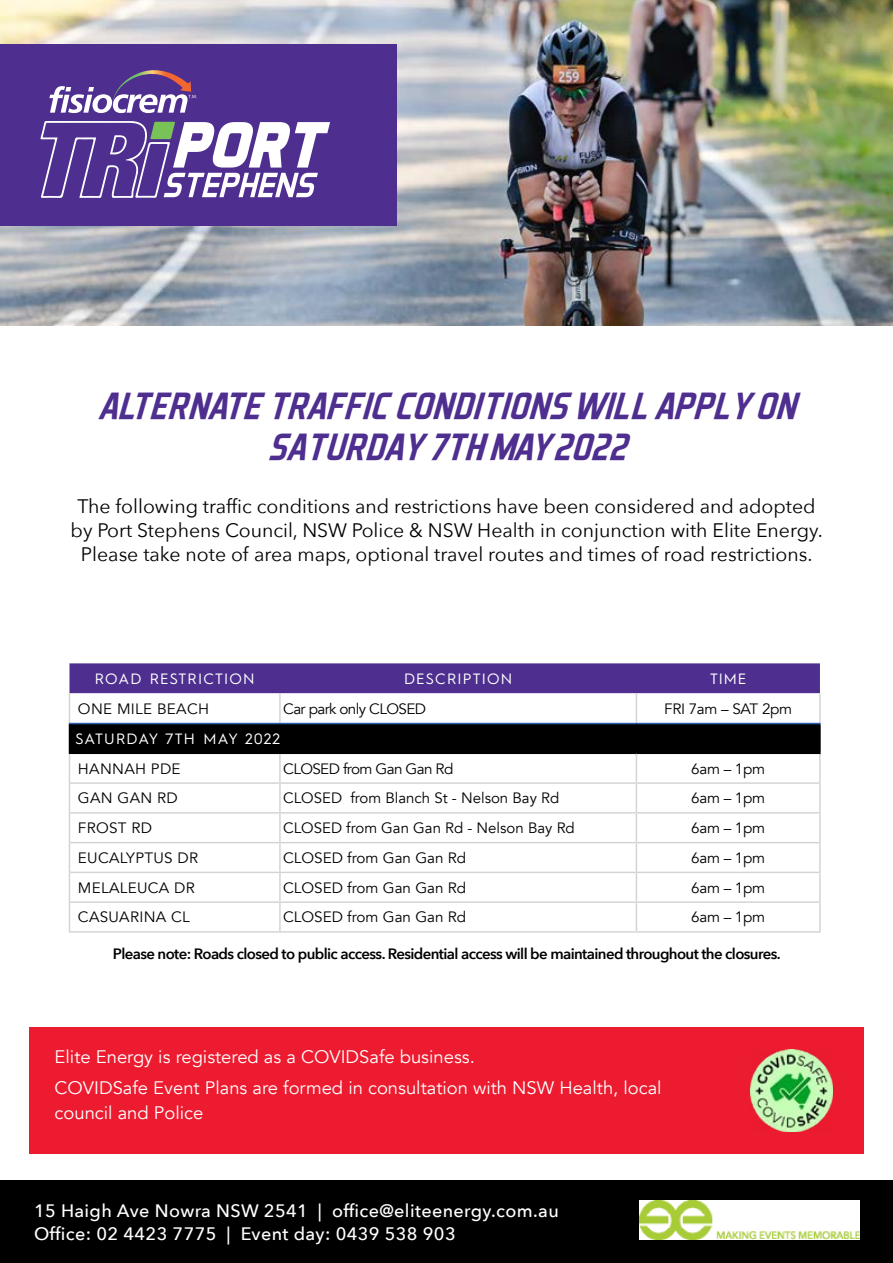
<style>
.page{position:relative;width:893px;height:1263px;background:#fff}
.page>*{position:absolute;margin:0;border:0;box-sizing:border-box;transform-origin:0 0}
.t1{font:italic 700 38.4px/41.5px "Aero Matics Display";letter-spacing:.04em;color:#4e2e8f;text-align:center;scale:.92 1}
.t2{font:19.5px/24px "Avenir Next";color:#000;text-align:center}
.t3{font:18.15px/24.9px "Avenir";color:#fff}
.t4{font:500 18px/22.4px "Avenir Next";letter-spacing:.02em;color:#fff}
.t5{font:15px "Avenir";color:#000}
.t6{font:600 15px "Avenir Next";letter-spacing:-.04em;color:#000}
.t7{font:15px "Avenir";letter-spacing:.02em;color:#000}
.t8{font:15px "Hurme Geometric Sans 1";letter-spacing:.08em;color:#fff}
.t9{font:15px "Avenir";letter-spacing:-.04em;color:#000}
.t10{font:15px "Avenir";letter-spacing:-.02em;color:#000}
</style>
<div class="page">
<img style="left:0;top:0;width:893px;height:325px">
<div style="left:0;top:45px;width:397px;height:181px;background:#4e2e8f"></div>
<div style="left:0;top:1180px;width:893px;height:83px;background:#000"></div>
<img style="left:640px;top:1201px;width:219px;height:38px">
<div style="left:69px;top:663px;width:751px;height:30px;background:#4e2e8f"></div>
<div style="left:69px;top:723px;width:751px;height:30px;background:#000"></div>
<hr style="left:70px;top:782px;width:210px;height:2px;background:#d1d3d4">
<hr style="left:280px;top:782px;width:356px;height:2px;background:#d1d3d4">
<hr style="left:636px;top:782px;width:183px;height:2px;background:#d1d3d4">
<hr style="left:70px;top:812px;width:210px;height:1px;background:#d1d3d4">
<hr style="left:280px;top:812px;width:356px;height:1px;background:#d1d3d4">
<hr style="left:636px;top:812px;width:183px;height:1px;background:#d1d3d4">
<hr style="left:70px;top:842px;width:210px;height:1px;background:#d1d3d4">
<hr style="left:280px;top:842px;width:356px;height:1px;background:#d1d3d4">
<hr style="left:636px;top:842px;width:183px;height:1px;background:#d1d3d4">
<hr style="left:70px;top:872px;width:210px;height:1px;background:#d1d3d4">
<hr style="left:280px;top:872px;width:356px;height:1px;background:#d1d3d4">
<hr style="left:636px;top:872px;width:183px;height:1px;background:#d1d3d4">
<hr style="left:70px;top:901px;width:210px;height:2px;background:#d1d3d4">
<hr style="left:280px;top:901px;width:356px;height:2px;background:#d1d3d4">
<hr style="left:636px;top:901px;width:183px;height:2px;background:#d1d3d4">
<hr style="left:69px;top:931px;width:211px;height:2px;background:#d1d3d4">
<hr style="left:280px;top:931px;width:356px;height:2px;background:#d1d3d4">
<hr style="left:636px;top:931px;width:185px;height:2px;background:#d1d3d4">
<hr style="left:69px;top:783px;width:1px;height:30px;background:#d1d3d4">
<hr style="left:279px;top:784px;width:2px;height:28px;background:#d1d3d4">
<hr style="left:819px;top:783px;width:2px;height:30px;background:#d1d3d4">
<hr style="left:69px;top:813px;width:1px;height:30px;background:#d1d3d4">
<hr style="left:279px;top:813px;width:2px;height:29px;background:#d1d3d4">
<hr style="left:819px;top:813px;width:2px;height:30px;background:#d1d3d4">
<svg style="left:69px;top:843px;width:1px;height:29px"></svg>
<hr style="left:279px;top:843px;width:2px;height:29px;background:#d1d3d4">
<hr style="left:819px;top:843px;width:2px;height:29px;background:#d1d3d4">
<hr style="left:69px;top:872px;width:1px;height:30px;background:#d1d3d4">
<hr style="left:279px;top:873px;width:2px;height:28px;background:#d1d3d4">
<hr style="left:819px;top:872px;width:2px;height:30px;background:#d1d3d4">
<svg style="left:69px;top:902px;width:1px;height:29px"></svg>
<hr style="left:279px;top:903px;width:2px;height:28px;background:#d1d3d4">
<hr style="left:819px;top:902px;width:2px;height:29px;background:#d1d3d4">
<hr style="left:69px;top:693px;width:1px;height:30px;background:#d1d3d4">
<hr style="left:279px;top:693px;width:2px;height:30px;background:#d1d3d4">
<hr style="left:636px;top:693px;width:1px;height:30px;background:#d1d3d4">
<hr style="left:819px;top:693px;width:2px;height:30px;background:#d1d3d4">
<hr style="left:279px;top:754px;width:2px;height:28px;background:#d1d3d4">
<svg style="left:636px;top:754px;width:1px;height:177px"></svg>
<hr style="left:819px;top:754px;width:2px;height:29px;background:#d1d3d4">
<svg style="left:69px;top:724px;width:1px;height:59px"></svg>
<hr style="left:819px;top:724px;width:2px;height:28px;background:#000">
<hr style="left:69px;top:752px;width:211px;height:2px;background:#000">
<hr style="left:280px;top:752px;width:356px;height:2px;background:#000">
<hr style="left:636px;top:752px;width:185px;height:2px;background:#000">
<hr style="left:69px;top:723px;width:211px;height:1px;background:#2c5dab">
<hr style="left:280px;top:723px;width:356px;height:1px;background:#2c5dab">
<hr style="left:636px;top:723px;width:185px;height:1px;background:#2c5dab">
<div style="left:29px;top:1027px;width:835px;height:127px;background:#ed1b2f"></div>
<img style="left:750px;top:1049px;width:83px;height:83px">
<svg style="left:40px;top:121px;width:290px;height:77px"></svg>
<img style="left:120px;top:70px;width:71px;height:16px">
<svg style="left:49px;top:86px;width:148px;height:27px"></svg>
<p class="t1" style="left:99px;top:385px;width:757px">ALTERNATE TRAFFIC CONDITIONS WILL APPLY ON<br>SATURDAY 7TH MAY 2022</p>
<p class="t2" style="left:71px;top:493px;width:754px">The following traffic conditions and restrictions have been considered and adopted by Port Stephens Council, NSW Police &amp; NSW Health in conjunction with Elite Energy.<br>Please take note of area maps, optional travel routes and times of road restrictions.</p>
<p class="t8" style="left:95px;top:668px;width:161px">ROAD RESTRICTION</p>
<p class="t8" style="left:404px;top:668px;width:110px">DESCRIPTION</p>
<p class="t8" style="left:710px;top:668px;width:38px">TIME</p>
<p class="t7" style="left:78px;top:699px;width:133px">ONE MILE BEACH</p>
<p class="t9" style="left:283px;top:699px;width:144px">Car park only CLOSED</p>
<p class="t10" style="left:664px;top:699px;width:130px">FRI 7am – SAT 2pm</p>
<p class="t8" style="left:75px;top:728px;width:206px">SATURDAY 7TH MAY 2022</p>
<p class="t7" style="left:78px;top:759px;width:104px">HANNAH PDE</p>
<p class="t9" style="left:283px;top:759px;width:172px">CLOSED from Gan Gan Rd</p>
<p class="t5" style="left:691px;top:759px;width:75px">6am – 1pm</p>
<p class="t5" style="left:78px;top:789px;width:101px">GAN GAN RD</p>
<p class="t5" style="left:283px;top:789px;width:277px">CLOSED from Blanch St - Nelson Bay Rd</p>
<p class="t5" style="left:691px;top:789px;width:75px">6am – 1pm</p>
<p class="t5" style="left:78px;top:819px;width:76px">FROST RD</p>
<p class="t5" style="left:283px;top:819px;width:293px">CLOSED from Gan Gan Rd - Nelson Bay Rd</p>
<p class="t5" style="left:691px;top:819px;width:75px">6am – 1pm</p>
<p class="t7" style="left:78px;top:849px;width:122px">EUCALYPTUS DR</p>
<p class="t5" style="left:283px;top:849px;width:184px">CLOSED from Gan Gan Rd</p>
<p class="t5" style="left:691px;top:849px;width:75px">6am – 1pm</p>
<p class="t7" style="left:78px;top:878px;width:118px">MELALEUCA DR</p>
<p class="t5" style="left:283px;top:878px;width:184px">CLOSED from Gan Gan Rd</p>
<p class="t5" style="left:691px;top:878px;width:75px">6am – 1pm</p>
<p class="t7" style="left:78px;top:908px;width:113px">CASUARINA CL</p>
<p class="t5" style="left:283px;top:908px;width:184px">CLOSED from Gan Gan Rd</p>
<p class="t5" style="left:691px;top:908px;width:75px">6am – 1pm</p>
<p class="t6" style="left:113px;top:941px;width:669px">Please note: Roads closed to public access. Residential access will be maintained throughout the closures.</p>
<p class="t3" style="left:55px;top:1044px;width:422px">Elite Energy is registered as a COVIDSafe business.</p>
<p class="t3" style="left:55px;top:1075px;width:608px">COVIDSafe Event Plans are formed in consultation with NSW Health, local council and Police</p>
<p class="t4" style="left:34px;top:1199px;width:526px">15 Haigh Ave Nowra NSW 2541 | office@eliteenergy.com.au<br>Office: 02 4423 7775 | Event day: 0439 538 903</p>
</div>
